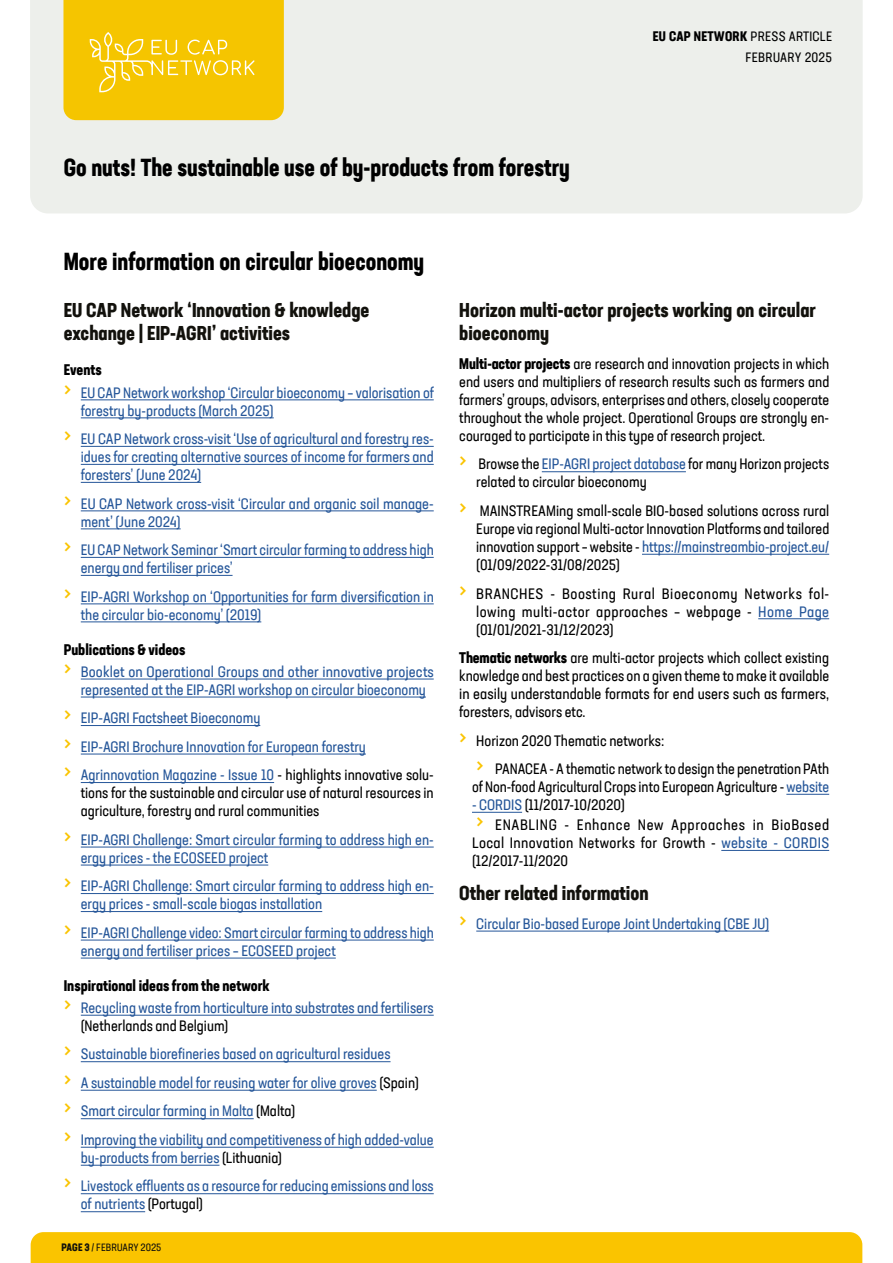
<style>
.page{position:relative;width:893px;height:1263px;background:#fff}
.page>*{position:absolute;margin:0;border:0;box-sizing:border-box;transform-origin:0 0}
.t1{font:700 condensed 24px "Neusa Next Std";color:#000;scale:.96 1}
.t2{font:700 condensed 19.5px/23.4px "Neusa Next Std";color:#12110c}
.t3{font:condensed 15px/28.5px "Neusa Next Std";color:#255699}
.t4{font:condensed 15px/18px "Neusa Next Std";color:#000;text-align:justify}
.t5{font:condensed 15px/20.1px "Neusa Next Std";letter-spacing:.04em;color:#000}
.t6{font:condensed 15px/18px "Neusa Next Std";letter-spacing:.025em;color:#000}
.t7{font:condensed 13.5px/21px "Neusa Next Std";letter-spacing:.02em;color:#000;text-align:right}
.t8{font:condensed 10.5px "Neusa Next Std";letter-spacing:.005em;color:#12110c}
.s1{font-weight:700}
.s2{font-weight:700;color:#000}
.s3{font-size:22.5px;color:#fac400}
.s4{color:#000}
.s5{color:#255699}
</style>
<div class="page">
<div style="left:31px;top:1232px;width:831px;height:31px;background:#fac400"></div>
<hr style="left:81px;top:399px;width:353px;height:1px;background:#255699">
<hr style="left:81px;top:417px;width:193px;height:1px;background:#255699">
<hr style="left:81px;top:446px;width:353px;height:1px;background:#255699">
<hr style="left:81px;top:464px;width:353px;height:1px;background:#255699">
<hr style="left:81px;top:482px;width:120px;height:1px;background:#255699">
<hr style="left:81px;top:510px;width:353px;height:1px;background:#255699">
<hr style="left:81px;top:528px;width:100px;height:1px;background:#255699">
<hr style="left:81px;top:557px;width:353px;height:1px;background:#255699">
<hr style="left:81px;top:575px;width:152px;height:1px;background:#255699">
<hr style="left:81px;top:603px;width:353px;height:1px;background:#255699">
<hr style="left:81px;top:621px;width:180px;height:1px;background:#255699">
<hr style="left:81px;top:679px;width:353px;height:1px;background:#255699">
<hr style="left:81px;top:697px;width:345px;height:1px;background:#255699">
<hr style="left:81px;top:725px;width:179px;height:1px;background:#255699">
<hr style="left:81px;top:754px;width:285px;height:1px;background:#255699">
<hr style="left:81px;top:782px;width:193px;height:1px;background:#255699">
<hr style="left:81px;top:847px;width:353px;height:1px;background:#255699">
<hr style="left:81px;top:865px;width:187px;height:1px;background:#255699">
<hr style="left:81px;top:893px;width:353px;height:1px;background:#255699">
<hr style="left:81px;top:911px;width:241px;height:1px;background:#255699">
<hr style="left:81px;top:940px;width:353px;height:1px;background:#255699">
<hr style="left:81px;top:958px;width:255px;height:1px;background:#255699">
<hr style="left:81px;top:1015px;width:353px;height:1px;background:#255699">
<hr style="left:81px;top:1061px;width:310px;height:1px;background:#255699">
<hr style="left:81px;top:1090px;width:296px;height:1px;background:#255699">
<hr style="left:81px;top:1118px;width:173px;height:1px;background:#255699">
<hr style="left:81px;top:1147px;width:353px;height:1px;background:#255699">
<hr style="left:81px;top:1165px;width:138px;height:1px;background:#255699">
<hr style="left:81px;top:1193px;width:353px;height:1px;background:#255699">
<hr style="left:81px;top:1211px;width:64px;height:1px;background:#255699">
<hr style="left:542px;top:471px;width:144px;height:1px;background:#255699">
<hr style="left:642px;top:554px;width:187px;height:1px;background:#255699">
<hr style="left:758px;top:618px;width:71px;height:1px;background:#255699">
<hr style="left:786px;top:794px;width:43px;height:1px;background:#255699">
<hr style="left:472px;top:812px;width:50px;height:1px;background:#255699">
<hr style="left:721px;top:850px;width:108px;height:1px;background:#255699">
<hr style="left:476px;top:931px;width:293px;height:1px;background:#255699">
<div style="left:30px;top:0;width:833px;height:213px;background:#edefeb"></div>
<svg style="left:63px;top:0;width:221px;height:120px;background:#f5c70c"></svg>
<h1 class="t1" style="left:64px;top:152px;width:529px">Go nuts! The sustainable use of by-products from forestry</h1>
<h1 class="t1" style="left:64px;top:246px;width:377px">More information on circular bioeconomy</h1>
<p class="t7" style="left:653px;top:26px;width:181px"><span class="s1">EU CAP NETWORK</span> PRESS ARTICLE<br>FEBRUARY 2025</p>
<h2 class="t2" style="left:64px;top:298px;width:307px">EU CAP Network ‘Innovation &amp; knowledge exchange | EIP-AGRI’ activities</h2>
<p class="t3" style="left:64px;top:359px;width:372px;line-height:22.2px"><span class="s2">Events<br></span><span class="s3">&gt;</span> EU CAP Network workshop ‘Circular bioeconomy – valorisation of</p>
<p class="t3" style="left:64px;top:396px;width:371px;text-indent:17px">forestry by-products (March 2025)<br><span class="s3">&gt;</span> EU CAP Network cross-visit ‘Use of agricultural and forestry res-</p>
<p class="t3" style="left:81px;top:448px;width:354px;line-height:18px">idues for creating alternative sources of income for farmers and foresters’ (June 2024)</p>
<p class="t3" style="left:81px;top:494px;width:354px;line-height:18px;text-indent:-17px"><span class="s3">&gt;</span> EU CAP Network cross-visit ‘Circular and organic soil manage&shy;ment’ (June 2024)</p>
<p class="t3" style="left:81px;top:541px;width:355px;line-height:18px;text-indent:-17px"><span class="s3">&gt;</span> EU CAP Network Seminar ‘Smart circular farming to address high energy and fertiliser prices’</p>
<p class="t3" style="left:81px;top:587px;width:355px;line-height:18px;text-indent:-17px"><span class="s3">&gt;</span> EIP-AGRI Workshop on ‘Opportunities for farm diversification in the circular bio-economy’ (2019)</p>
<p class="t3" style="left:64px;top:638px;width:372px;line-height:22.2px"><span class="s2">Publications &amp; videos<br></span><span class="s3">&gt;</span> Booklet on Operational Groups and other innovative projects</p>
<p class="t3" style="left:64px;top:675px;width:371px;text-indent:17px">represented at the EIP-AGRI workshop on circular bioeconomy <span class="s3">&gt;</span> EIP-AGRI Factsheet Bioeconomy<br><span class="s3">&gt;</span> EIP-AGRI Brochure Innovation for European forestry<br><span class="s3">&gt;</span> Agrinnovation Magazine - Issue 10 <span class="s4">- highlights innovative solu-</span></p>
<p class="t4" style="left:81px;top:784px;width:354px">tions for the sustainable and circular use of natural resources in agriculture, forestry and rural communities</p>
<p class="t3" style="left:81px;top:830px;width:354px;line-height:18px;text-indent:-17px"><span class="s3">&gt;</span> EIP-AGRI Challenge: Smart circular farming to address high en&shy;ergy prices - the ECOSEED project</p>
<p class="t3" style="left:81px;top:877px;width:354px;line-height:18px;text-indent:-17px"><span class="s3">&gt;</span> EIP-AGRI Challenge: Smart circular farming to address high en&shy;ergy prices - small-scale biogas installation</p>
<p class="t3" style="left:81px;top:923px;width:355px;line-height:18px;text-indent:-17px"><span class="s3">&gt;</span> EIP-AGRI Challenge video: Smart circular farming to address high energy and fertiliser prices – ECOSEED project</p>
<p class="t3" style="left:64px;top:974px;width:371px;line-height:22.2px"><span class="s2">Inspirational ideas from the network<br></span><span class="s3">&gt;</span> Recycling waste from horticulture into substrates and fertilisers</p>
<p class="t3" style="left:64px;top:1011px;width:371px;text-indent:17px"><span class="s4">(Netherlands and Belgium)<br></span><span class="s3">&gt;</span> Sustainable biorefineries based on agricultural residues<br><span class="s3">&gt;</span> A sustainable model for reusing water for olive groves <span class="s4">(Spain)<br></span><span class="s3">&gt;</span> Smart circular farming in Malta <span class="s4">(Malta)<br></span><span class="s3">&gt;</span> Improving the viability and competitiveness of high added-value</p>
<p class="t3" style="left:64px;top:1143px;width:371px;text-indent:17px">by-products from berries <span class="s4">(Lithuania)<br></span><span class="s3">&gt;</span> Livestock effluents as a resource for reducing emissions and loss</p>
<p class="t3" style="left:81px;top:1190px;width:124px">of nutrients <span class="s4">(Portugal)</span></p>
<p class="t8" style="left:62px;top:1241px;width:101px"><span class="s1">PAGE 3</span> / FEBRUARY 2025</p>
<h2 class="t2" style="left:459px;top:298px;width:358px">Horizon multi-actor projects working on circular bioeconomy</h2>
<p class="t4" style="left:459px;top:354px;width:372px"><span class="s1">Multi-actor projects</span> are research and innovation projects in which end users and multipliers of research results such as farmers and farmers’ groups, advisors, enterprises and others, closely cooperate throughout the whole project. Operational Groups are strongly en&shy;couraged to participate in this type of research project.</p>
<p class="t4" style="left:476px;top:455px;width:354px;text-indent:-17px"><span class="s3">&gt;</span> Browse the <span class="s5">EIP-AGRI project database</span> for many Horizon projects related to circular bioeconomy</p>
<p class="t4" style="left:476px;top:501px;width:355px;text-indent:-17px"><span class="s3">&gt;</span> MAINSTREAMing small-scale BIO-based solutions across rural Europe via regional Multi-actor Innovation Platforms and tailored innovation support – website - <span class="s5">https://mainstreambio-project.eu/ </span>(01/09/2022-31/08/2025)</p>
<p class="t4" style="left:476px;top:584px;width:354px;text-indent:-17px"><span class="s3">&gt;</span> BRANCHES - Boosting Rural Bioeconomy Networks fol&shy;lowing multi-actor approaches – webpage - <span class="s5">Home Page </span>(01/01/2021-31/12/2023)</p>
<p class="t4" style="left:459px;top:648px;width:371px"><span class="s1">Thematic networks</span> are multi-actor projects which collect existing knowledge and best practices on a given theme to make it available in easily understandable formats for end users such as farmers, foresters, advisors etc.</p>
<p class="t4" style="left:476px;top:726px;width:354px;line-height:28.5px;text-indent:-17px"><span class="s3">&gt;</span> Horizon 2020 Thematic networks:<br><span class="s3">&gt;</span> PANACEA - A thematic network to design the penetration PAth</p>
<p class="t4" style="left:472px;top:777px;width:359px">of Non-food Agricultural Crops into European Agriculture - <span class="s5">website</span></p>
<p class="t5" style="left:472px;top:794px;width:359px"><span class="s5">- CORDIS</span> (11/2017-10/2020)<br><span class="s3">&gt;</span> ENABLING - Enhance New Approaches in BioBased</p>
<p class="t6" style="left:472px;top:834px;width:359px">Local Innovation Networks for Growth - <span class="s5">website - CORDIS </span>(12/2017-11/2020</p>
<h2 class="t2" style="left:459px;top:881px;width:191px">Other related information</h2>
<p class="t3" style="left:459px;top:909px;width:311px"><span class="s3">&gt;</span> Circular Bio-based Europe Joint Undertaking (CBE JU)</p>
</div>
